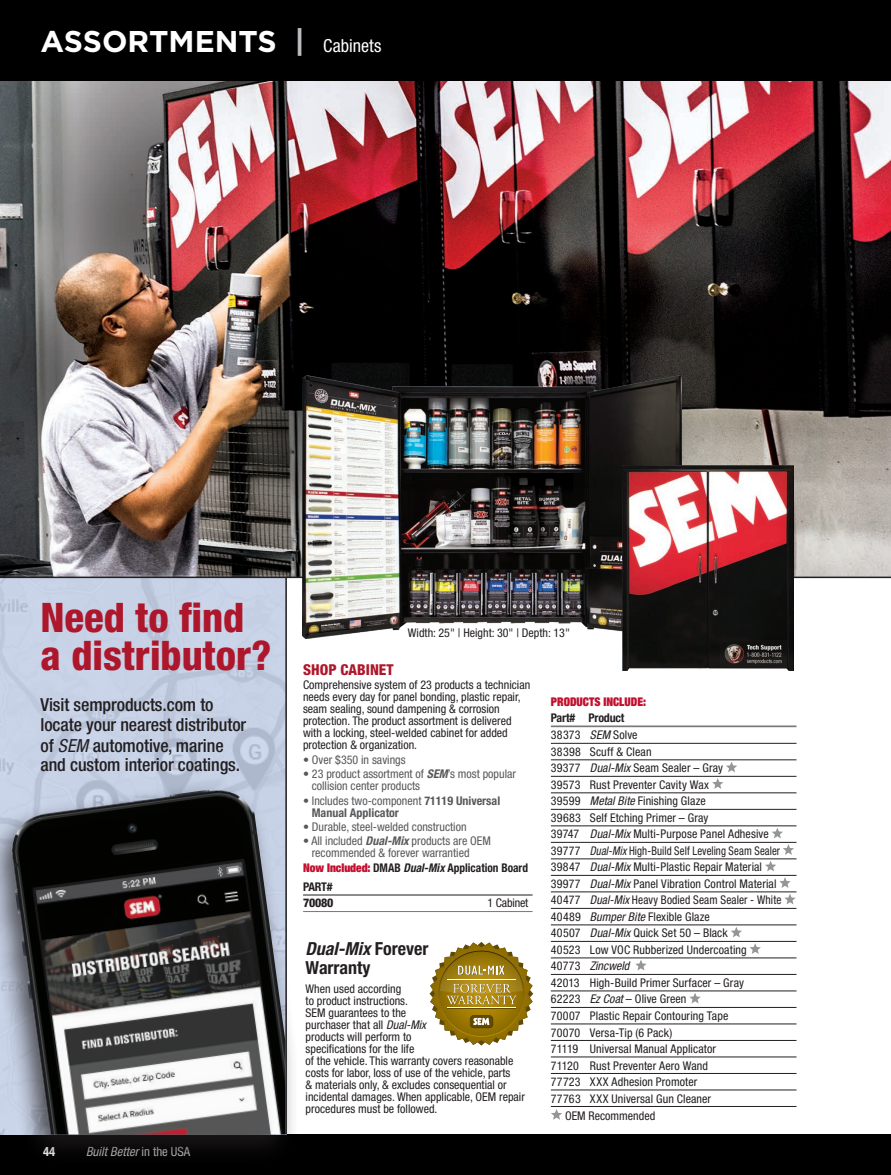
<style>
.page{position:relative;width:891px;height:1175px;background:#fff}
.page>*{position:absolute;margin:0;border:0;box-sizing:border-box;transform-origin:0 0}
.Part_Name{font:800 condensed 40.8px/37.8px "Helvetica Neue LT Std";color:#ae172b}
.t1{font:700 30px "Gotham HTF";color:#fff}
.Part_Name-2{font:500 condensed 18px/20px "Helvetica Neue LT Std";letter-spacing:-.005em;color:#231f20}
.t2{font:700 condensed 18px/19.5px "Helvetica Neue LT Std";color:#231f20}
.t3{font:800 condensed 15px "Helvetica Neue LT Std";color:#ae172b}
.t4{font:italic condensed 12.75px "Helvetica Neue LT Std";color:#c7c8ca}
.t5{font:700 condensed 12.75px "Helvetica Neue LT Std";color:#fff}
.chart_dark{font:condensed 12px/12px "Helvetica Neue LT Std";color:#231f20}
.t6{font:condensed 12px/12px "Helvetica Neue LT Std";color:#57585a}
.t7{font:700 condensed 12px/12px "Helvetica Neue LT Std";color:#57585a}
.t8{font:700 condensed 12px "Helvetica Neue LT Std";color:#231f20;scale:.95 1}
.t9{font:700 condensed 12px "Helvetica Neue LT Std";color:#231f20}
.t10{font:900 condensed 12px "Helvetica Neue LT Std";color:#c3102f;scale:.95 1}
.chart_dark-2{font:condensed 12px "Helvetica Neue LT Std";letter-spacing:.02em;color:#231f20}
.chart_dark-3{font:italic condensed 12px "Helvetica Neue LT Std";color:#231f20}
.t11{font:800 condensed 12px "Helvetica Neue LT Std";letter-spacing:-.015em;color:#231f20}
.s1{color:#bcbdc0}
.s2{font-family:"Helvetica Neue LT Std";font-weight:400;font-stretch:condensed;font-size:18px}
.s3{font-weight:400;font-style:italic}
.s4{font-style:normal}
.s5{font-weight:700;font-style:italic}
.s6{font-weight:400}
.s7{font-weight:900;color:#c3102f}
.s8{font-style:italic}
</style>
<div class="page">
<div style="left:0;top:0;width:891px;height:81px;background:#000"></div>
<div style="left:0;top:1134px;width:891px;height:40px;background:#000"></div>
<img style="left:0;top:81px;width:891px;height:495px">
<img style="left:0;top:575px;width:287px;height:205px">
<hr style="left:0;top:576px;width:891px;height:2px;background:#231f20">
<hr style="left:551px;top:725px;width:246px;height:2px;background:#76787b">
<hr style="left:551px;top:743px;width:246px;height:1px;background:#231f20">
<hr style="left:551px;top:759px;width:246px;height:1px;background:#231f20">
<hr style="left:551px;top:776px;width:246px;height:1px;background:#231f20">
<hr style="left:551px;top:792px;width:246px;height:1px;background:#231f20">
<hr style="left:551px;top:809px;width:246px;height:1px;background:#231f20">
<hr style="left:551px;top:825px;width:246px;height:1px;background:#231f20">
<hr style="left:551px;top:842px;width:246px;height:1px;background:#231f20">
<hr style="left:551px;top:858px;width:246px;height:1px;background:#231f20">
<hr style="left:551px;top:875px;width:246px;height:1px;background:#231f20">
<hr style="left:551px;top:891px;width:246px;height:1px;background:#231f20">
<hr style="left:551px;top:908px;width:246px;height:1px;background:#231f20">
<hr style="left:551px;top:924px;width:246px;height:1px;background:#231f20">
<hr style="left:551px;top:941px;width:246px;height:1px;background:#231f20">
<hr style="left:551px;top:957px;width:246px;height:1px;background:#231f20">
<hr style="left:551px;top:974px;width:246px;height:1px;background:#231f20">
<hr style="left:551px;top:990px;width:246px;height:1px;background:#231f20">
<hr style="left:551px;top:1007px;width:246px;height:1px;background:#231f20">
<hr style="left:551px;top:1023px;width:246px;height:1px;background:#231f20">
<hr style="left:551px;top:1040px;width:246px;height:1px;background:#231f20">
<hr style="left:551px;top:1056px;width:246px;height:1px;background:#231f20">
<hr style="left:551px;top:1073px;width:246px;height:1px;background:#231f20">
<hr style="left:551px;top:1089px;width:246px;height:1px;background:#231f20">
<hr style="left:551px;top:1106px;width:246px;height:1px;background:#231f20">
<svg style="left:726px;top:762px;width:11px;height:10px"></svg>
<svg style="left:712px;top:778px;width:11px;height:11px"></svg>
<svg style="left:772px;top:828px;width:11px;height:10px"></svg>
<svg style="left:783px;top:844px;width:11px;height:11px"></svg>
<svg style="left:765px;top:861px;width:11px;height:10px"></svg>
<svg style="left:779px;top:877px;width:17px;height:27px"></svg>
<svg style="left:731px;top:927px;width:11px;height:10px"></svg>
<svg style="left:750px;top:943px;width:11px;height:11px"></svg>
<svg style="left:635px;top:960px;width:12px;height:10px"></svg>
<svg style="left:689px;top:993px;width:12px;height:10px"></svg>
<svg style="left:551px;top:1109px;width:11px;height:10px"></svg>
<hr style="left:303px;top:894px;width:230px;height:1px;background:#76787b">
<hr style="left:303px;top:911px;width:230px;height:1px;background:#76787b">
<img style="left:303px;top:375px;width:379px;height:263px">
<svg style="left:429px;top:942px;width:104px;height:103px"></svg>
<img style="left:622px;top:465px;width:171px;height:205px">
<hr style="left:285px;top:577px;width:2px;height:557px;background:#231f20">
<div style="left:0;top:780px;width:299px;height:388px;background:#231f20;opacity:.75"></div>
<img style="left:5px;top:784px;width:280px;height:350px">
<p class="t1" style="left:40px;top:24px;width:343px">ASSORTMENTS <span class="s1">|</span> <span class="s2">Cabinets</span></p>
<p class="Part_Name" style="left:40px;top:597px;width:233px">Need to find a distributor?</p>
<p class="Part_Name-2" style="left:40px;top:694px;width:207px">Visit semproducts.com to locate your nearest distributor of <span class="s3">SEM</span> automotive, marine and custom interior coatings.</p>
<p class="t5" style="left:43px;top:1143px;width:14px">44</p>
<p class="t4" style="left:86px;top:1143px;width:106px">Built Better <span class="s4">in the USA</span></p>
<p class="chart_dark" style="left:408px;top:626px;width:163px">Width: 25" | Height: 30" | Depth: 13"</p>
<p class="t3" style="left:303px;top:660px;width:92px">SHOP CABINET</p>
<p class="chart_dark" style="left:303px;top:679px;width:229px">Comprehensive system of 23 products a technician needs every day for panel bonding, plastic repair, seam sealing, sound dampening &amp; corrosion protection. The product assortment is delivered with a locking, steel-welded cabinet for added protection &amp; organization.</p>
<p class="t6" style="left:303px;top:753px;width:104px">• Over $350 in savings</p>
<p class="t6" style="left:312px;top:767px;width:206px;text-indent:-9px">• 23 product assortment of <span class="s5">SEM</span>’s most popular collision center products</p>
<p class="t7" style="left:312px;top:794px;width:190px;text-indent:-9px"><span class="s6">• Includes two-component</span> 71119 Universal<br>Manual Applicator</p>
<p class="t6" style="left:303px;top:820px;width:165px">• Durable, steel-welded construction</p>
<p class="t6" style="left:312px;top:835px;width:181px;text-indent:-9px">• All included <span class="s5">Dual-Mix</span> products are OEM recommended &amp; forever warrantied</p>
<p class="t8" style="left:303px;top:860px;width:238px"><span class="s7">Now Included:</span> DMAB <span class="s8">Dual-Mix</span> Application Board</p>
<p class="t9" style="left:303px;top:879px;width:31px">PART#</p>
<p class="t11" style="left:303px;top:895px;width:32px">70080</p>
<p class="chart_dark" style="left:488px;top:897px;width:42px">1 Cabinet</p>
<p class="t2" style="left:306px;top:938px;width:124px"><span class="s8">Dual-Mix</span> Forever<br>Warranty</p>
<p class="chart_dark" style="left:306px;top:982px;width:221px">When used according<br>to product instructions.<br>SEM guarantees to the<br>purchaser that all <span class="s8">Dual-Mix<br></span>products will perform to<br>specifications for the life<br>of the vehicle. This warranty covers reasonable costs for labor, loss of use of the vehicle, parts<br>&amp; materials only, &amp; excludes consequential or incidental damages. When applicable, OEM repair procedures must be followed.</p>
<p class="t10" style="left:551px;top:694px;width:102px">PRODUCTS INCLUDE:</p>
<p class="t9" style="left:551px;top:710px;width:75px">Part# Product</p>
<p class="chart_dark" style="left:551px;top:729px;width:88px">38373 <span class="s8">SEM</span> Solve</p>
<p class="chart_dark-2" style="left:551px;top:744px;width:102px">38398 Scuff &amp; Clean</p>
<p class="chart_dark" style="left:551px;top:762px;width:174px">39377 <span class="s8">Dual-Mix</span> Seam Sealer – Gray</p>
<p class="chart_dark" style="left:551px;top:778px;width:160px">39573 Rust Preventer Cavity Wax</p>
<p class="chart_dark" style="left:551px;top:795px;width:156px">39599 <span class="s8">Metal Bite</span> Finishing Glaze</p>
<p class="chart_dark" style="left:551px;top:811px;width:159px">39683 Self Etching Primer – Gray</p>
<p class="chart_dark" style="left:551px;top:828px;width:219px">39747 <span class="s8">Dual-Mix</span> Multi-Purpose Panel Adhesive</p>
<p class="chart_dark" style="left:551px;top:844px;width:231px">39777 <span class="s8">Dual-Mix</span> High-Build Self Leveling Seam Sealer</p>
<p class="chart_dark" style="left:551px;top:861px;width:213px">39847 <span class="s8">Dual-Mix</span> Multi-Plastic Repair Material</p>
<p class="chart_dark" style="left:551px;top:877px;width:227px">39977 <span class="s8">Dual-Mix</span> Panel Vibration Control Material</p>
<p class="chart_dark" style="left:551px;top:894px;width:232px">40477 <span class="s8">Dual-Mix</span> Heavy Bodied Seam Sealer - White</p>
<p class="chart_dark" style="left:551px;top:910px;width:161px">40489 <span class="s8">Bumper Bite</span> Flexible Glaze</p>
<p class="chart_dark" style="left:551px;top:927px;width:178px">40507 <span class="s8">Dual-Mix</span> Quick Set 50 – Black</p>
<p class="chart_dark" style="left:551px;top:943px;width:197px">40523 Low VOC Rubberized Undercoating</p>
<p class="chart_dark-3" style="left:551px;top:959px;width:80px"><span class="s4">40773</span> Zincweld</p>
<p class="chart_dark" style="left:551px;top:976px;width:195px">42013 High-Build Primer Surfacer – Gray</p>
<p class="chart_dark" style="left:551px;top:993px;width:137px">62223 <span class="s8">Ez Coat</span> – Olive Green</p>
<p class="chart_dark" style="left:551px;top:1009px;width:179px">70007 Plastic Repair Contouring Tape</p>
<p class="chart_dark" style="left:551px;top:1026px;width:123px">70070 Versa-Tip (6 Pack)</p>
<p class="chart_dark" style="left:551px;top:1042px;width:167px">71119 Universal Manual Applicator</p>
<p class="chart_dark" style="left:551px;top:1059px;width:159px">71120 Rust Preventer Aero Wand</p>
<p class="chart_dark" style="left:551px;top:1075px;width:148px">77723 XXX Adhesion Promoter</p>
<p class="chart_dark" style="left:551px;top:1092px;width:162px">77763 XXX Universal Gun Cleaner</p>
<p class="chart_dark" style="left:565px;top:1109px;width:92px">OEM Recommended</p>
</div>
